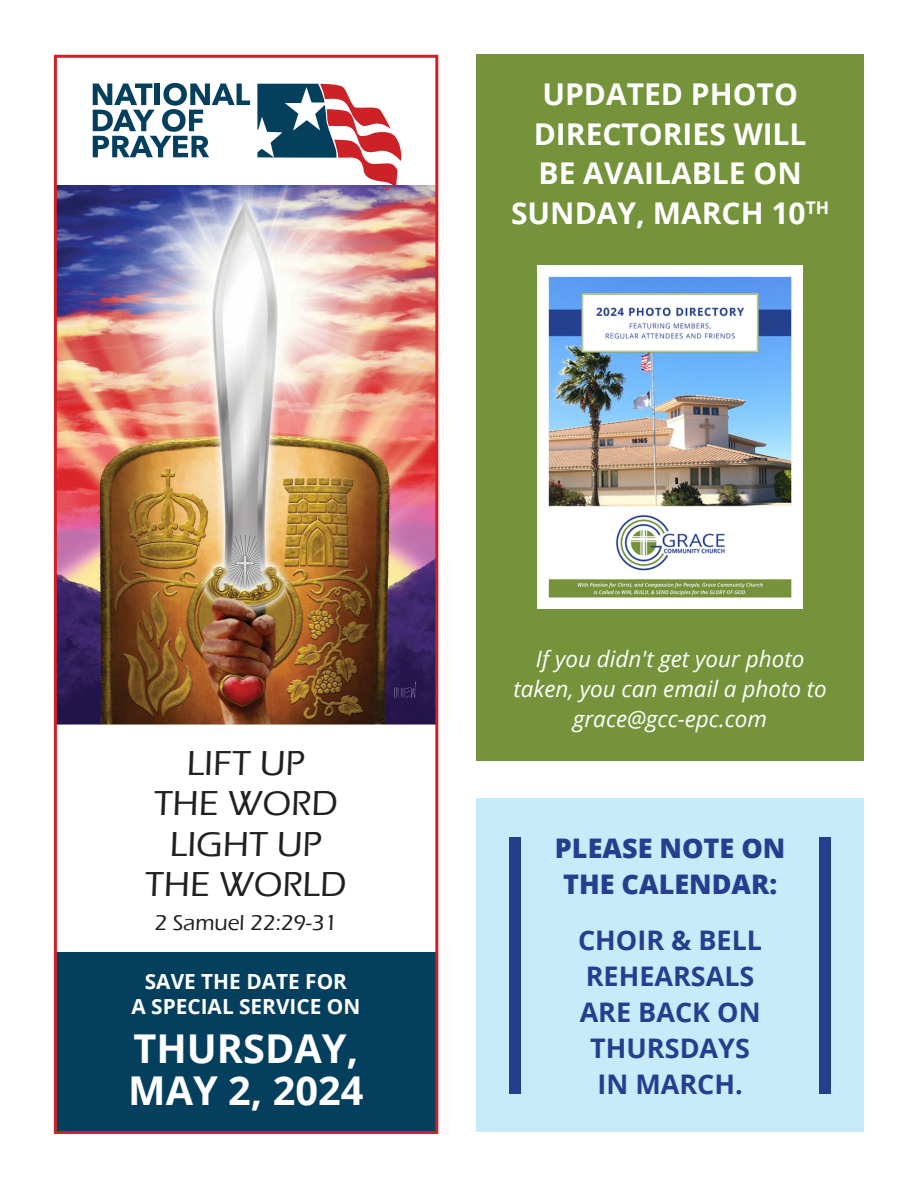
<style>
.page{position:relative;width:918px;height:1188px;background:#fff}
.page>*{position:absolute;margin:0;border:0;box-sizing:border-box;transform-origin:0 0}
.t1{font:700 39.75px/41.7px "Open Sans";color:#fff}
.t2{font:500 35.7px/40.5px "Eras ITC";color:#231f20;text-align:center}
.t3{font:700 30px/39.6px "Open Sans";color:#fff;text-align:center}
.t4{font:700 27px/36px "Open Sans";color:#253f8e;text-align:center}
.t5{font:800 27px/36px "Open Sans";color:#253f8e;text-align:center}
.t6{font:italic 22.5px/30px "Open Sans";color:#fff;text-align:center}
.t7{font:500 22.35px "Eras ITC";color:#231f20}
.t8{font:700 20.85px/25px "Open Sans";color:#fff;text-align:center}
</style>
<div class="page">
<div style="left:476px;top:799px;width:388px;height:333px;background:#c8ebfa"></div>
<img style="left:58px;top:185px;width:376px;height:540px">
<div style="left:56px;top:953px;width:382px;height:181px;background:#043f5d"></div>
<svg style="left:257px;top:83px;width:144px;height:107px"></svg>
<svg style="left:93px;top:83px;width:157px;height:74px"></svg>
<div style="left:54px;top:55px;width:384px;height:1079px;border:3px solid #cc2127"></div>
<div style="left:476px;top:54px;width:388px;height:706px;background:#75933a"></div>
<img style="left:538px;top:265px;width:265px;height:343px">
<div style="left:509px;top:838px;width:12px;height:256px;background:#253f8e"></div>
<div style="left:819px;top:838px;width:12px;height:256px;background:#253f8e"></div>
<p class="t3" style="left:511px;top:74px;width:320px">UPDATED PHOTO<br>DIRECTORIES WILL<br>BE AVAILABLE ON<br>SUNDAY, MARCH 10<sup>TH</sup></p>
<p class="t2" style="left:145px;top:743px;width:203px">LIFT UP<br>THE WORD<br>LIGHT UP<br>THE WORLD</p>
<p class="t7" style="left:155px;top:910px;width:184px">2 Samuel 22:29-31</p>
<p class="t8" style="left:131px;top:968px;width:230px">SAVE THE DATE FOR<br>A SPECIAL SERVICE ON</p>
<p class="t1" style="left:128px;top:1027px;width:237px">THURSDAY,<br>MAY 2, 2024</p>
<p class="t6" style="left:513px;top:643px;width:315px">If you didn't get your photo taken, you can email a photo to grace@gcc-epc.com</p>
<p class="t5" style="left:555px;top:828px;width:232px">PLEASE NOTE ON<br>THE CALENDAR:</p>
<p class="t4" style="left:578px;top:921px;width:186px">CHOIR &amp; BELL<br>REHEARSALS<br>ARE BACK ON<br>THURSDAYS<br>IN MARCH.</p>
</div>
